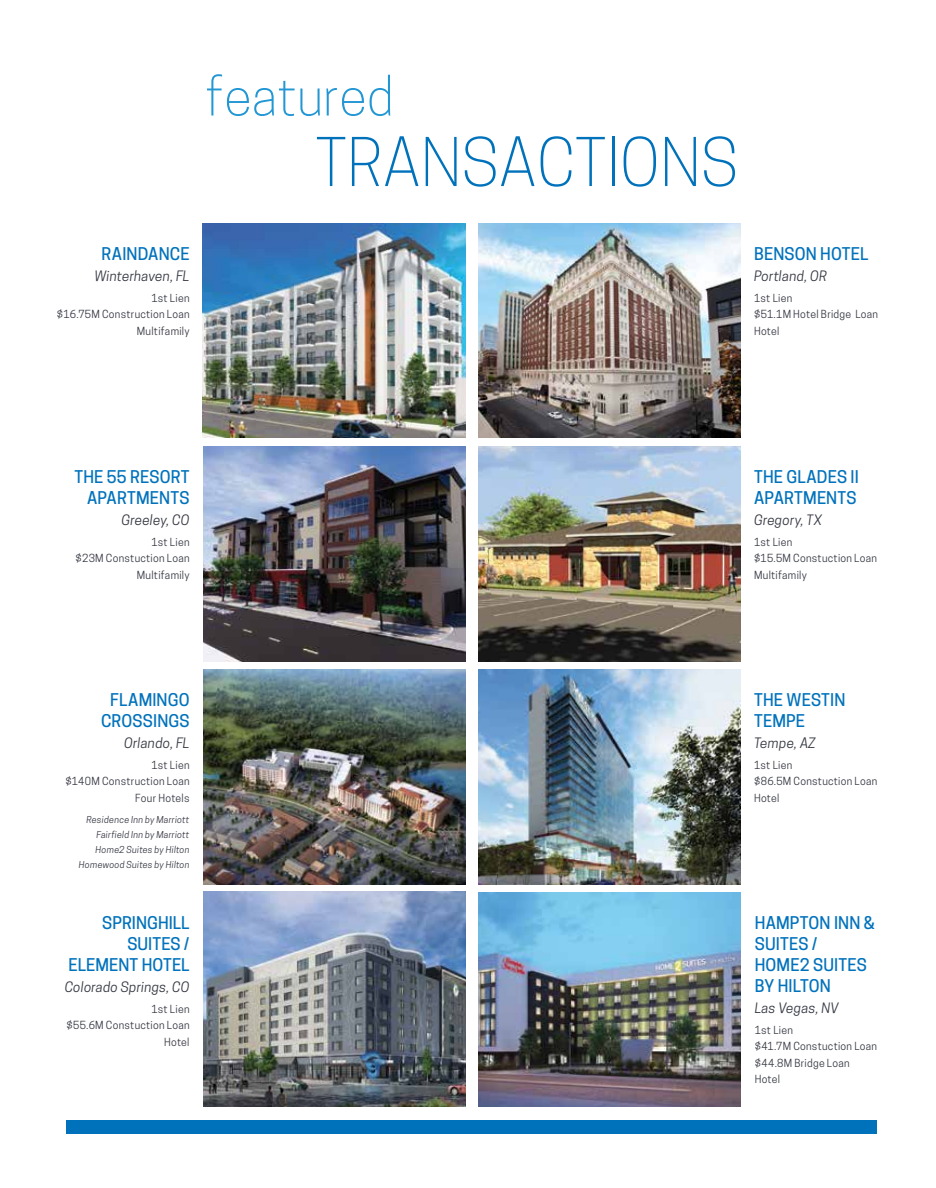
<style>
.page{position:relative;width:936px;height:1188px;background:#fff}
.page>*{position:absolute;margin:0;border:0;box-sizing:border-box;transform-origin:0 0}
.t1{font:300 63px "Cooper Hewitt";color:#0072bc}
.t2{font:300 51px "Cooper Hewitt";color:#2397d4}
.t3{font:500 16.5px/21px "Cooper Hewitt";letter-spacing:.01em;color:#0072bc}
.t4{font:italic 13.5px "Cooper Hewitt";letter-spacing:.015em;color:#343741}
.t5{font:10.5px/16.5px "Cooper Hewitt";letter-spacing:.025em;color:#343741}
.t6{font:italic 9px/15px "Cooper Hewitt";letter-spacing:.025em;color:#343741;text-align:right}
</style>
<div class="page">
<img style="left:478px;top:669px;width:262px;height:215px">
<img style="left:203px;top:446px;width:262px;height:215px">
<img style="left:478px;top:892px;width:262px;height:215px">
<div style="left:67px;top:1120px;width:810px;height:14px;background:#0072bc"></div>
<img style="left:478px;top:446px;width:262px;height:215px">
<img style="left:203px;top:669px;width:262px;height:215px">
<img style="left:202px;top:223px;width:263px;height:215px">
<img style="left:478px;top:223px;width:262px;height:215px">
<img style="left:203px;top:892px;width:262px;height:215px">
<h2 class="t2" style="left:205px;top:67px;width:190px">featured</h2>
<h1 class="t1" style="left:315px;top:126px;width:424px">TRANSACTIONS</h1>
<h3 class="t3" style="left:102px;top:243px;width:89px">RAINDANCE</h3>
<p class="t4" style="left:95px;top:268px;width:96px">Winterhaven, FL</p>
<p class="t5" style="left:57px;top:290px;width:134px;text-align:right">1st Lien<br>$16.75M Construction Loan<br>Multifamily</p>
<h3 class="t3" style="left:754px;top:243px;width:116px">BENSON HOTEL</h3>
<p class="t4" style="left:754px;top:268px;width:74px">Portland, OR</p>
<p class="t5" style="left:754px;top:290px;width:126px">1st Lien<br>$51.1M Hotel Bridge Loan<br>Hotel</p>
<h3 class="t3" style="left:74px;top:466px;width:117px;text-align:right">THE 55 RESORT<br>APARTMENTS</h3>
<p class="t4" style="left:121px;top:512px;width:70px">Greeley, CO</p>
<p class="t5" style="left:75px;top:534px;width:116px;text-align:right">1st Lien<br>$23M Constuction Loan<br>Multifamily</p>
<h3 class="t3" style="left:101px;top:689px;width:90px;text-align:center">FLAMINGO<br>CROSSINGS</h3>
<p class="t4" style="left:124px;top:735px;width:67px">Orlando, FL</p>
<p class="t5" style="left:65px;top:757px;width:126px;text-align:right">1st Lien<br>$140M Construction Loan<br>Four Hotels</p>
<p class="t6" style="left:79px;top:812px;width:112px">Residence Inn by Marriott<br>Fairfield Inn by Marriott<br>Home2 Suites by Hilton<br>Homewood Suites by Hilton</p>
<h3 class="t3" style="left:69px;top:912px;width:122px;text-align:right">SPRINGHILL<br>SUITES /<br>ELEMENT HOTEL</h3>
<p class="t4" style="left:65px;top:979px;width:126px">Colorado Springs, CO</p>
<p class="t5" style="left:66px;top:1001px;width:125px;text-align:right">1st Lien<br>$55.6M Constuction Loan<br>Hotel</p>
<h3 class="t3" style="left:754px;top:466px;width:106px">THE GLADES II<br>APARTMENTS</h3>
<p class="t4" style="left:754px;top:512px;width:69px">Gregory, TX</p>
<p class="t5" style="left:754px;top:534px;width:124px">1st Lien<br>$15.5M Constuction Loan<br>Multifamily</p>
<h3 class="t3" style="left:754px;top:689px;width:93px">THE WESTIN<br>TEMPE</h3>
<p class="t4" style="left:754px;top:735px;width:63px">Tempe, AZ</p>
<p class="t5" style="left:754px;top:757px;width:125px">1st Lien<br>$86.5M Constuction Loan<br>Hotel</p>
<h3 class="t3" style="left:754px;top:912px;width:122px">HAMPTON INN &amp;<br>SUITES /<br>HOME2 SUITES<br>BY HILTON</h3>
<p class="t4" style="left:754px;top:1000px;width:85px">Las Vegas, NV</p>
<p class="t5" style="left:754px;top:1022px;width:124px">1st Lien<br>$41.7M Constuction Loan $44.8M Bridge Loan<br>Hotel</p>
</div>
